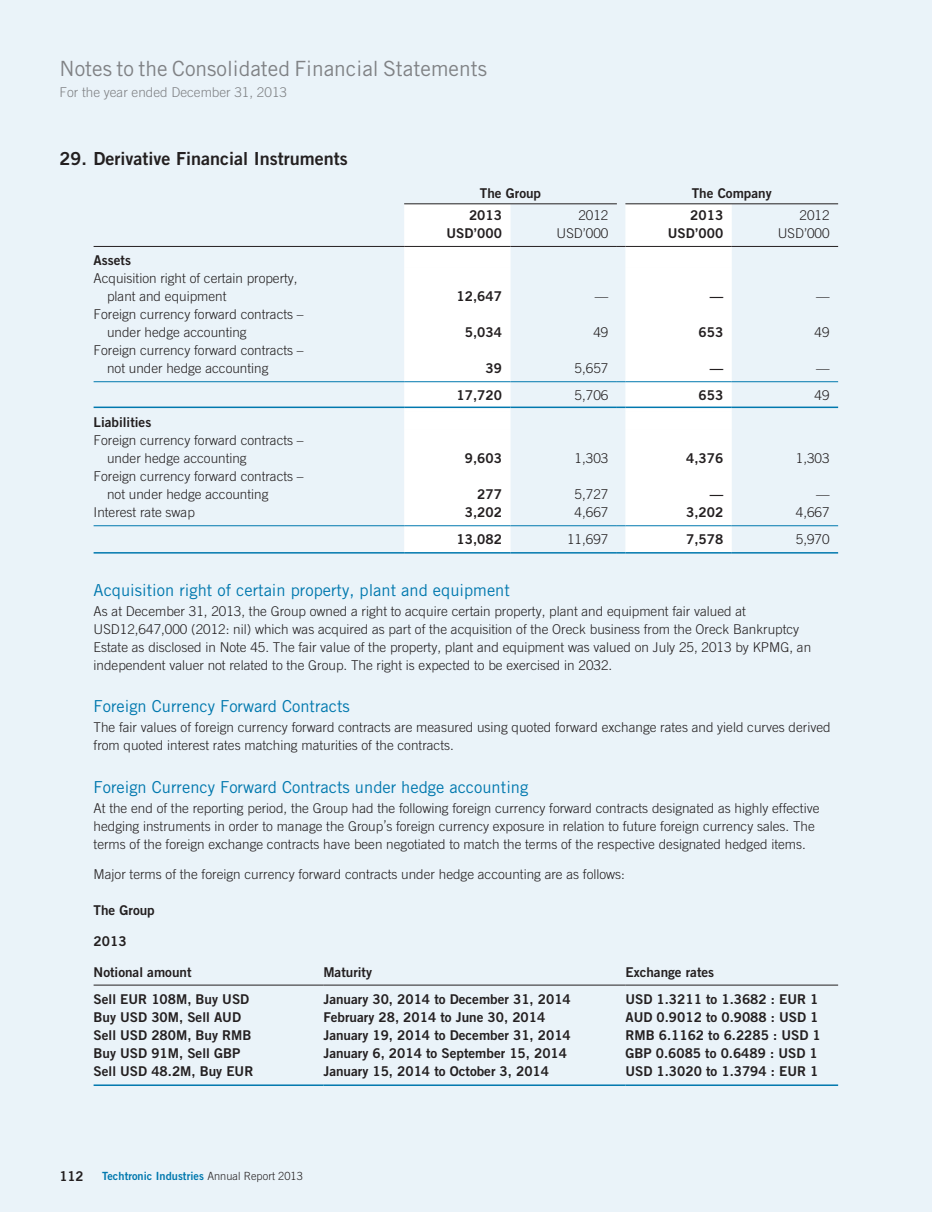
<style>
.page{position:relative;width:936px;height:1212px;background:#fff}
.page>*{position:absolute;margin:0;border:0;box-sizing:border-box;transform-origin:0 0}
.t1{font:21px "Trade Gothic LT Std";color:#808285}
._3__標題{font:18px "Trade Gothic LT Std Bd 2";color:#231f20}
._4__副標題{font:16.5px "Trade Gothic LT Std";color:#0078ae}
._1__內文{font:300 13.5px/18px "Trade Gothic LT Std";color:#231f20}
._1__內文-2{font:13.5px "Trade Gothic LT Std Bd 2";color:#231f20}
.t2{font:300 13.5px "Trade Gothic LT Std";color:#808285}
.t3{font:11.25px "Trade Gothic LT Std Bd 2";letter-spacing:.005em;color:#0078ae}
.s1{font-family:"Trade Gothic LT Std";font-weight:300;color:#231f20}
</style>
<div class="page">
<div style="left:0;top:0;width:931px;height:1212px;background:#eaf3f9"></div>
<svg style="left:404px;top:205px;width:327px;height:35px;fill:#fff"></svg>
<svg style="left:404px;top:240px;width:327px;height:312px;fill:#fff"></svg>
<hr style="left:404px;top:204px;width:213px;height:1px;background:#231f20">
<hr style="left:625px;top:204px;width:213px;height:1px;background:#231f20">
<hr style="left:94px;top:246px;width:310px;height:1px;background:#231f20">
<hr style="left:404px;top:246px;width:106px;height:1px;background:#231f20">
<hr style="left:510px;top:246px;width:107px;height:1px;background:#231f20">
<hr style="left:625px;top:246px;width:106px;height:1px;background:#231f20">
<hr style="left:731px;top:246px;width:107px;height:1px;background:#231f20">
<hr style="left:94px;top:381px;width:310px;height:1px;background:#0078ae">
<hr style="left:404px;top:381px;width:106px;height:1px;background:#0078ae">
<hr style="left:510px;top:381px;width:107px;height:1px;background:#0078ae">
<hr style="left:625px;top:381px;width:106px;height:1px;background:#0078ae">
<hr style="left:731px;top:381px;width:107px;height:1px;background:#0078ae">
<hr style="left:94px;top:407px;width:310px;height:1px;background:#0078ae">
<hr style="left:404px;top:407px;width:106px;height:1px;background:#0078ae">
<hr style="left:510px;top:407px;width:107px;height:1px;background:#0078ae">
<hr style="left:625px;top:407px;width:106px;height:1px;background:#0078ae">
<hr style="left:731px;top:407px;width:107px;height:1px;background:#0078ae">
<hr style="left:94px;top:525px;width:310px;height:1px;background:#0078ae">
<hr style="left:404px;top:525px;width:106px;height:1px;background:#0078ae">
<hr style="left:510px;top:525px;width:107px;height:1px;background:#0078ae">
<hr style="left:625px;top:525px;width:106px;height:1px;background:#0078ae">
<hr style="left:731px;top:525px;width:107px;height:1px;background:#0078ae">
<hr style="left:94px;top:552px;width:310px;height:2px;background:#0078ae">
<hr style="left:404px;top:552px;width:106px;height:2px;background:#0078ae">
<hr style="left:510px;top:552px;width:107px;height:2px;background:#0078ae">
<svg style="left:617px;top:552px;width:8px;height:2px"></svg>
<hr style="left:625px;top:552px;width:106px;height:2px;background:#0078ae">
<hr style="left:731px;top:552px;width:107px;height:2px;background:#0078ae">
<hr style="left:94px;top:985px;width:229px;height:1px;background:#231f20">
<hr style="left:323px;top:985px;width:302px;height:1px;background:#231f20">
<hr style="left:625px;top:985px;width:213px;height:1px;background:#231f20">
<hr style="left:94px;top:1084px;width:229px;height:2px;background:#0078ae">
<hr style="left:323px;top:1084px;width:302px;height:2px;background:#0078ae">
<hr style="left:625px;top:1084px;width:213px;height:2px;background:#0078ae">
<h1 class="t1" style="left:60px;top:56px;width:429px">Notes to the Consolidated Financial Statements</h1>
<p class="t2" style="left:60px;top:84px;width:229px">For the year ended December 31, 2013</p>
<p class="_3__標題" style="left:60px;top:147px;width:290px">29. Derivative Financial Instruments</p>
<p class="_1__內文-2" style="left:480px;top:185px;width:63px">The Group</p>
<p class="_1__內文-2" style="left:691px;top:185px;width:81px">The Company</p>
<p class="_1__內文-2" style="left:469px;top:207px;width:34px">2013</p>
<p class="_1__內文" style="left:578px;top:206px;width:32px">2012</p>
<p class="_1__內文-2" style="left:690px;top:207px;width:34px">2013</p>
<p class="_1__內文" style="left:799px;top:206px;width:32px">2012</p>
<p class="_1__內文-2" style="left:446px;top:225px;width:57px">USD’000</p>
<p class="_1__內文" style="left:556px;top:224px;width:53px">USD’000</p>
<p class="_1__內文-2" style="left:667px;top:225px;width:57px">USD’000</p>
<p class="_1__內文" style="left:777px;top:224px;width:53px">USD’000</p>
<p class="_1__內文-2" style="left:94px;top:252px;width:39px">Assets</p>
<p class="_1__內文" style="left:94px;top:269px;width:206px">Acquisition right of certain property,</p>
<p class="_1__內文" style="left:107px;top:287px;width:121px">plant and equipment</p>
<p class="_1__內文-2" style="left:456px;top:288px;width:47px">12,647</p>
<p class="_1__內文" style="left:595px;top:287px;width:15px">—</p>
<p class="_1__內文-2" style="left:709px;top:287px;width:15px">—</p>
<p class="_1__內文" style="left:816px;top:287px;width:15px">—</p>
<p class="_1__內文" style="left:94px;top:305px;width:212px">Foreign currency forward contracts –</p>
<p class="_1__內文" style="left:107px;top:323px;width:141px">under hedge accounting</p>
<p class="_1__內文-2" style="left:465px;top:324px;width:39px">5,034</p>
<p class="_1__內文" style="left:593px;top:323px;width:17px">49</p>
<p class="_1__內文-2" style="left:698px;top:324px;width:26px">653</p>
<p class="_1__內文" style="left:814px;top:323px;width:17px">49</p>
<p class="_1__內文" style="left:94px;top:341px;width:212px">Foreign currency forward contracts –</p>
<p class="_1__內文" style="left:107px;top:359px;width:163px">not under hedge accounting</p>
<p class="_1__內文-2" style="left:485px;top:360px;width:18px">39</p>
<p class="_1__內文" style="left:574px;top:359px;width:35px">5,657</p>
<p class="_1__內文-2" style="left:709px;top:359px;width:15px">—</p>
<p class="_1__內文" style="left:816px;top:359px;width:15px">—</p>
<p class="_1__內文-2" style="left:456px;top:387px;width:47px">17,720</p>
<p class="_1__內文" style="left:574px;top:386px;width:35px">5,706</p>
<p class="_1__內文-2" style="left:698px;top:387px;width:26px">653</p>
<p class="_1__內文" style="left:814px;top:386px;width:17px">49</p>
<p class="_1__內文-2" style="left:94px;top:414px;width:59px">Liabilities</p>
<p class="_1__內文" style="left:94px;top:431px;width:212px">Foreign currency forward contracts –</p>
<p class="_1__內文" style="left:107px;top:449px;width:141px">under hedge accounting</p>
<p class="_1__內文-2" style="left:465px;top:450px;width:39px">9,603</p>
<p class="_1__內文" style="left:574px;top:449px;width:35px">1,303</p>
<p class="_1__內文-2" style="left:686px;top:450px;width:39px">4,376</p>
<p class="_1__內文" style="left:795px;top:449px;width:35px">1,303</p>
<p class="_1__內文" style="left:94px;top:467px;width:212px">Foreign currency forward contracts –</p>
<p class="_1__內文" style="left:107px;top:485px;width:163px">not under hedge accounting</p>
<p class="_1__內文-2" style="left:477px;top:486px;width:26px">277</p>
<p class="_1__內文" style="left:574px;top:485px;width:35px">5,727</p>
<p class="_1__內文-2" style="left:709px;top:485px;width:15px">—</p>
<p class="_1__內文" style="left:816px;top:485px;width:15px">—</p>
<p class="_1__內文" style="left:94px;top:503px;width:103px">Interest rate swap</p>
<p class="_1__內文-2" style="left:465px;top:504px;width:39px">3,202</p>
<p class="_1__內文" style="left:574px;top:503px;width:35px">4,667</p>
<p class="_1__內文-2" style="left:686px;top:504px;width:39px">3,202</p>
<p class="_1__內文" style="left:795px;top:503px;width:35px">4,667</p>
<p class="_1__內文-2" style="left:456px;top:531px;width:47px">13,082</p>
<p class="_1__內文" style="left:567px;top:530px;width:43px">11,697</p>
<p class="_1__內文-2" style="left:686px;top:531px;width:39px">7,578</p>
<p class="_1__內文" style="left:795px;top:530px;width:35px">5,970</p>
<p class="_4__副標題" style="left:94px;top:580px;width:418px">Acquisition right of certain property, plant and equipment</p>
<p class="_1__內文" style="left:94px;top:602px;width:719px">As at December 31, 2013, the Group owned a right to acquire certain property, plant and equipment fair valued at USD12,647,000 (2012: nil) which was acquired as part of the acquisition of the Oreck business from the Oreck Bankruptcy Estate as disclosed in Note 45. The fair value of the property, plant and equipment was valued on July 25, 2013 by KPMG, an independent valuer not related to the Group. The right is expected to be exercised in 2032.</p>
<p class="_4__副標題" style="left:94px;top:696px;width:258px">Foreign Currency Forward Contracts</p>
<p class="_1__內文" style="left:94px;top:718px;width:738px">The fair values of foreign currency forward contracts are measured using quoted forward exchange rates and yield curves derived from quoted interest rates matching maturities of the contracts.</p>
<p class="_4__副標題" style="left:94px;top:777px;width:436px">Foreign Currency Forward Contracts under hedge accounting</p>
<p class="_1__內文" style="left:94px;top:799px;width:727px">At the end of the reporting period, the Group had the following foreign currency forward contracts designated as highly effective hedging instruments in order to manage the Group’s foreign currency exposure in relation to future foreign currency sales. The terms of the foreign exchange contracts have been negotiated to match the terms of the respective designated hedged items.</p>
<p class="_1__內文" style="left:94px;top:865px;width:533px">Major terms of the foreign currency forward contracts under hedge accounting are as follows:</p>
<p class="_1__內文-2" style="left:94px;top:902px;width:63px">The Group</p>
<p class="_1__內文-2" style="left:94px;top:933px;width:34px">2013</p>
<p class="_1__內文-2" style="left:94px;top:964px;width:99px">Notional amount</p>
<p class="_1__內文-2" style="left:323px;top:964px;width:50px">Maturity</p>
<p class="_1__內文-2" style="left:625px;top:964px;width:90px">Exchange rates</p>
<p class="_1__內文-2" style="left:94px;top:991px;width:157px">Sell EUR 108M, Buy USD</p>
<p class="_1__內文-2" style="left:323px;top:991px;width:249px">January 30, 2014 to December 31, 2014</p>
<p class="_1__內文-2" style="left:625px;top:991px;width:195px">USD 1.3211 to 1.3682 : EUR 1</p>
<p class="_1__內文-2" style="left:94px;top:1009px;width:149px">Buy USD 30M, Sell AUD</p>
<p class="_1__內文-2" style="left:323px;top:1009px;width:223px">February 28, 2014 to June 30, 2014</p>
<p class="_1__內文-2" style="left:625px;top:1009px;width:195px">AUD 0.9012 to 0.9088 : USD 1</p>
<p class="_1__內文-2" style="left:94px;top:1027px;width:159px">Sell USD 280M, Buy RMB</p>
<p class="_1__內文-2" style="left:323px;top:1027px;width:249px">January 19, 2014 to December 31, 2014</p>
<p class="_1__內文-2" style="left:625px;top:1027px;width:197px">RMB 6.1162 to 6.2285 : USD 1</p>
<p class="_1__內文-2" style="left:94px;top:1045px;width:148px">Buy USD 91M, Sell GBP</p>
<p class="_1__內文-2" style="left:323px;top:1045px;width:245px">January 6, 2014 to September 15, 2014</p>
<p class="_1__內文-2" style="left:625px;top:1045px;width:194px">GBP 0.6085 to 0.6489 : USD 1</p>
<p class="_1__內文-2" style="left:94px;top:1063px;width:161px">Sell USD 48.2M, Buy EUR</p>
<p class="_1__內文-2" style="left:323px;top:1063px;width:227px">January 15, 2014 to October 3, 2014</p>
<p class="_1__內文-2" style="left:625px;top:1063px;width:195px">USD 1.3020 to 1.3794 : EUR 1</p>
<p class="_1__內文-2" style="left:60px;top:1167px;width:26px">112</p>
<p class="t3" style="left:102px;top:1169px;width:202px">Techtronic Industries <span class="s1">Annual Report 2013</span></p>
</div>
